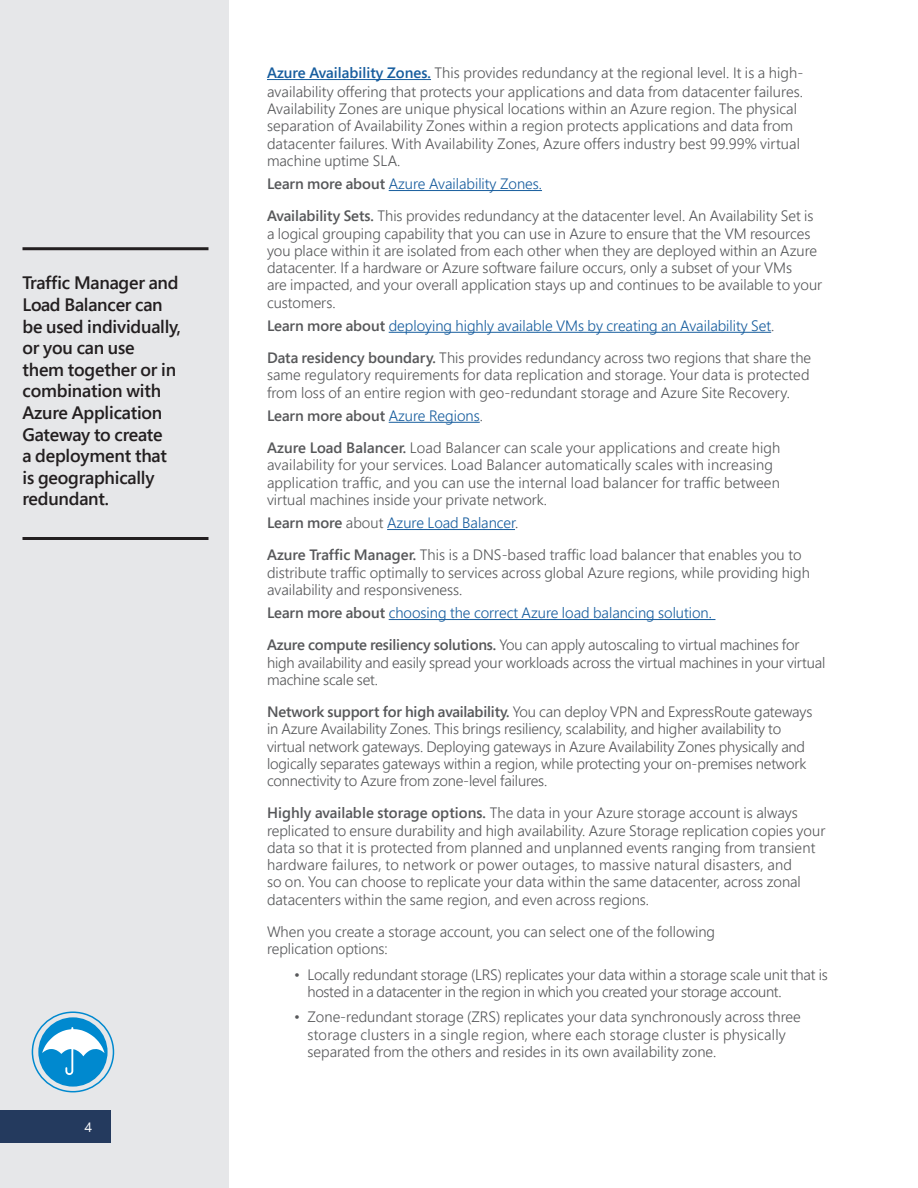
<style>
.page{position:relative;width:918px;height:1188px;background:#fff}
.page>*{position:absolute;margin:0;border:0;box-sizing:border-box;transform-origin:0 0}
.Section_Header{font:600 18px/21.6px "Segoe Pro Display";letter-spacing:-.01em;color:#231f20}
.Section_Header-2{font:300 15px/17.2px "Segoe Pro Display";color:#57585a}
.Section_Header-3{font:300 15px "Segoe Pro Display";color:#175d9e}
.Section_Header-4{font:600 15px "Segoe Pro Display";color:#57585a}
.t1{font:13.5px "Segoe Pro Display";color:#fff}
.s1{font-weight:600;color:#175d9e}
.s2{font-weight:600;color:#57585a}
.s3{font-weight:600}
.s4{color:#57585a}
.s5{font-weight:300;color:#175d9e}
.s6{font-weight:300}
</style>
<div class="page">
<div style="left:0;top:0;width:229px;height:1188px;background:#e6e7e9"></div>
<div style="left:0;top:1111px;width:111px;height:32px;background:#243a5e"></div>
<hr style="left:22px;top:537px;width:186px;height:3px;background:#231f20">
<hr style="left:22px;top:247px;width:186px;height:3px;background:#231f20">
<div style="left:38px;top:1017px;width:70px;height:70px;background:#0089cf;border-radius:50%"></div>
<svg style="left:42px;top:1027px;width:63px;height:48px"></svg>
<div style="left:32px;top:1011px;width:82px;height:81px;border:2px solid #0089cf;border-radius:50%"></div>
<hr style="left:267px;top:79px;width:164px;height:1px;background:#175d9e">
<hr style="left:389px;top:190px;width:153px;height:1px;background:#175d9e">
<hr style="left:389px;top:332px;width:382px;height:1px;background:#175d9e">
<hr style="left:389px;top:422px;width:91px;height:1px;background:#175d9e">
<hr style="left:387px;top:529px;width:128px;height:1px;background:#175d9e">
<hr style="left:389px;top:619px;width:326px;height:1px;background:#175d9e">
<p class="Section_Header" style="left:22px;top:272px;width:160px">Traffic Manager and<br>Load Balancer can be used individually, or you can use<br>them together or in combination with<br>Azure Application<br>Gateway to create<br>a deployment that is geographically redundant.</p>
<p class="t1" style="left:84px;top:1118px;width:9px">4</p>
<p class="Section_Header-2" style="left:267px;top:63px;width:538px;line-height:18.8px"><span class="s1">Azure Availability Zones.</span> This provides redundancy at the regional level. It is a high&shy;availability offering that protects your applications and data from datacenter failures.</p>
<p class="Section_Header-2" style="left:267px;top:100px;width:534px">Availability Zones are unique physical locations within an Azure region. The physical separation of Availability Zones within a region protects applications and data from datacenter failures. With Availability Zones, Azure offers industry best 99.99% virtual machine uptime SLA.</p>
<p class="Section_Header-3" style="left:267px;top:174px;width:277px"><span class="s2">Learn more about</span> Azure Availability Zones.</p>
<p class="Section_Header-2" style="left:267px;top:207px;width:557px"><span class="s3">Availability Sets.</span> This provides redundancy at the datacenter level. An Availability Set is a logical grouping capability that you can use in Azure to ensure that the VM resources you place within it are isolated from each other when they are deployed within an Azure datacenter. If a hardware or Azure software failure occurs, only a subset of your VMs<br>are impacted, and your overall application stays up and continues to be available to your customers.</p>
<p class="Section_Header-3" style="left:267px;top:315px;width:509px"><span class="s2">Learn more about</span> deploying highly available VMs by creating an Availability Set<span class="s4">.</span></p>
<p class="Section_Header-2" style="left:267px;top:349px;width:546px;text-align:justify"><span class="s3">Data residency boundary.</span> This provides redundancy across two regions that share the same regulatory requirements for data replication and storage. Your data is protected from loss of an entire region with geo-redundant storage and Azure Site Recovery.</p>
<p class="Section_Header-4" style="left:267px;top:405px;width:217px">Learn more about <span class="s5">Azure Regions</span><span class="s6">.</span></p>
<p class="Section_Header-2" style="left:267px;top:439px;width:515px"><span class="s3">Azure Load Balancer.</span> Load Balancer can scale your applications and create high availability for your services. Load Balancer automatically scales with increasing application traffic, and you can use the internal load balancer for traffic between virtual machines inside your private network.</p>
<p class="Section_Header-3" style="left:267px;top:513px;width:253px"><span class="s2">Learn more</span> <span class="s4">about</span> Azure Load Balancer<span class="s4">.</span></p>
<p class="Section_Header-2" style="left:267px;top:546px;width:544px"><span class="s3">Azure Traffic Manager.</span> This is a DNS-based traffic load balancer that enables you to distribute traffic optimally to services across global Azure regions, while providing high availability and responsiveness.</p>
<p class="Section_Header-3" style="left:267px;top:603px;width:447px"><span class="s2">Learn more about</span> choosing the correct Azure load balancing solution.</p>
<p class="Section_Header-2" style="left:267px;top:636px;width:560px"><span class="s3">Azure compute resiliency solutions.</span> You can apply autoscaling to virtual machines for high availability and easily spread your workloads across the virtual machines in your virtual machine scale set.</p>
<p class="Section_Header-2" style="left:267px;top:703px;width:547px"><span class="s3">Network support for high availability.</span> You can deploy VPN and ExpressRoute gateways in Azure Availability Zones. This brings resiliency, scalability, and higher availability to virtual network gateways. Deploying gateways in Azure Availability Zones physically and logically separates gateways within a region, while protecting your on-premises network connectivity to Azure from zone-level failures.</p>
<p class="Section_Header-2" style="left:267px;top:804px;width:560px"><span class="s3">Highly available storage options.</span> The data in your Azure storage account is always replicated to ensure durability and high availability. Azure Storage replication copies your data so that it is protected from planned and unplanned events ranging from transient hardware failures, to network or power outages, to massive natural disasters, and<br>so on. You can choose to replicate your data within the same datacenter, across zonal datacenters within the same region, and even across regions.</p>
<p class="Section_Header-2" style="left:267px;top:923px;width:450px">When you create a storage account, you can select one of the following replication options:</p>
<p class="Section_Header-2" style="left:308px;top:965px;width:522px;text-indent:-14px">• Locally redundant storage (LRS) replicates your data within a storage scale unit that is hosted in a datacenter in the region in which you created your storage account.</p>
<p class="Section_Header-2" style="left:308px;top:1008px;width:495px;text-indent:-14px">• Zone-redundant storage (ZRS) replicates your data synchronously across three storage clusters in a single region, where each storage cluster is physically separated from the others and resides in its own availability zone.</p>
</div>
